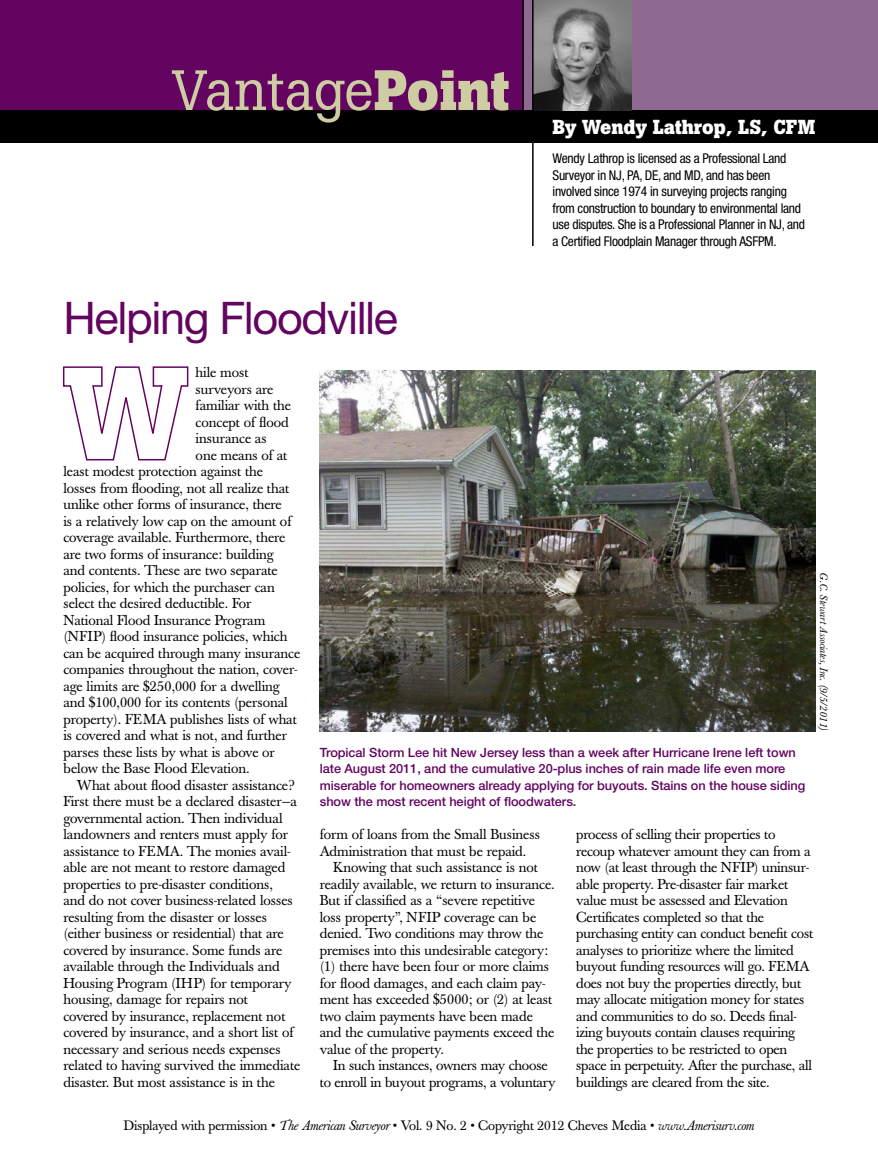
<style>
.page{position:relative;width:878px;height:1161px;background:#fff}
.page>*{position:absolute;margin:0;border:0;box-sizing:border-box;transform-origin:0 0}
.t1{font:56.25px "Boton";color:#cdcca2}
.t2{font:45px "Helvetica Neue LT Std";letter-spacing:-.03em;color:#630460}
.t3{font:700 20.1px "Boton";color:#fff}
.t4{font:14.25px/16.5px "Baskerville";letter-spacing:-.005em;color:#000}
.t5{font:condensed 13.5px/16.5px "Helvetica Neue";letter-spacing:-.02em;color:#000}
.t6{font:13.5px "Baskerville";letter-spacing:-.01em;color:#000}
.t7{font:500 12.75px/16.5px "Helvetica Neue LT Std";letter-spacing:-.005em;color:#630460}
.t8{font:italic 10.5px "Baskerville";color:#000}
.s1{font-weight:700}
.s2{font-style:italic}
</style>
<div class="page">
<svg style="left:62px;top:366px;width:127px;height:95px"></svg>
<div style="left:509px;top:0;width:369px;height:111px;background:#8e6a91"></div>
<div style="left:0;top:0;width:523px;height:110px;background:#630460"></div>
<div style="left:0;top:110px;width:878px;height:33px;background:#000"></div>
<hr style="left:522px;top:0;width:1px;height:129px;background:#000">
<img style="left:533px;top:0;width:98px;height:110px">
<hr style="left:532px;top:0;width:1px;height:246px;background:#000">
<img style="left:320px;top:370px;width:495px;height:362px">
<h1 class="t1" style="left:172px;top:57px;width:339px">Vantage<span class="s1">Point</span></h1>
<h3 class="t3" style="left:552px;top:115px;width:264px">By Wendy Lathrop, LS, CFM</h3>
<p class="t5" style="left:552px;top:150px;width:254px">Wendy Lathrop is licensed as a Professional Land Surveyor in NJ, PA, DE, and MD, and has been involved since 1974 in surveying projects ranging from construction to boundary to environmental land use disputes. She is a Professional Planner in NJ, and a Certified Floodplain Manager through ASFPM.</p>
<h2 class="t2" style="left:63px;top:291px;width:336px">Helping Floodville</h2>
<p class="t4" style="left:196px;top:364px;width:54px">hile most</p>
<p class="t4" style="left:196px;top:381px;width:79px">surveyors are</p>
<p class="t4" style="left:196px;top:397px;width:97px">familiar with the</p>
<p class="t4" style="left:196px;top:414px;width:95px">concept of flood</p>
<p class="t4" style="left:196px;top:430px;width:73px">insurance as</p>
<p class="t4" style="left:196px;top:447px;width:93px">one means of at</p>
<p class="t4" style="left:63px;top:463px;width:201px">least modest protection against the</p>
<p class="t4" style="left:63px;top:480px;width:227px">losses from flooding, not all realize that</p>
<p class="t4" style="left:63px;top:496px;width:220px">unlike other forms of insurance, there</p>
<p class="t4" style="left:63px;top:513px;width:229px">is a relatively low cap on the amount of</p>
<p class="t4" style="left:63px;top:529px;width:223px">coverage available. Furthermore, there</p>
<p class="t4" style="left:63px;top:546px;width:212px">are two forms of insurance: building</p>
<p class="t4" style="left:63px;top:562px;width:216px">and contents. These are two separate</p>
<p class="t4" style="left:63px;top:579px;width:213px">policies, for which the purchaser can</p>
<p class="t4" style="left:63px;top:595px;width:189px">select the desired deductible. For</p>
<p class="t4" style="left:63px;top:612px;width:203px">National Flood Insurance Program</p>
<p class="t4" style="left:63px;top:628px;width:226px">(NFIP) flood insurance policies, which</p>
<p class="t4" style="left:63px;top:645px;width:238px">can be acquired through many insurance</p>
<p class="t4" style="left:63px;top:661px;width:236px">companies throughout the nation, cover-</p>
<p class="t4" style="left:63px;top:678px;width:218px">age limits are $250,000 for a dwelling</p>
<p class="t4" style="left:63px;top:694px;width:226px">and $100,000 for its contents (personal</p>
<p class="t4" style="left:63px;top:711px;width:235px">property). FEMA publishes lists of what</p>
<p class="t4" style="left:63px;top:727px;width:225px">is covered and what is not, and further</p>
<p class="t4" style="left:63px;top:744px;width:213px">parses these lists by what is above or</p>
<p class="t4" style="left:63px;top:760px;width:188px">below the Base Flood Elevation.</p>
<p class="t4" style="left:77px;top:777px;width:219px">What about flood disaster assistance?</p>
<p class="t4" style="left:63px;top:793px;width:235px">First there must be a declared disaster—a</p>
<p class="t4" style="left:63px;top:810px;width:221px">governmental action. Then individual</p>
<p class="t4" style="left:63px;top:826px;width:226px">landowners and renters must apply for</p>
<p class="t4" style="left:63px;top:843px;width:229px">assistance to FEMA. The monies avail-</p>
<p class="t4" style="left:63px;top:859px;width:223px">able are not meant to restore damaged</p>
<p class="t4" style="left:63px;top:876px;width:211px">properties to pre-disaster conditions,</p>
<p class="t4" style="left:63px;top:892px;width:231px">and do not cover business-related losses</p>
<p class="t4" style="left:63px;top:909px;width:205px">resulting from the disaster or losses</p>
<p class="t4" style="left:63px;top:925px;width:222px">(either business or residential) that are</p>
<p class="t4" style="left:63px;top:942px;width:220px">covered by insurance. Some funds are</p>
<p class="t4" style="left:63px;top:958px;width:218px">available through the Individuals and</p>
<p class="t4" style="left:63px;top:975px;width:229px">Housing Program (IHP) for temporary</p>
<p class="t4" style="left:63px;top:991px;width:186px">housing, damage for repairs not</p>
<p class="t4" style="left:63px;top:1008px;width:223px">covered by insurance, replacement not</p>
<p class="t4" style="left:63px;top:1024px;width:231px">covered by insurance, and a short list of</p>
<p class="t4" style="left:63px;top:1041px;width:219px">necessary and serious needs expenses</p>
<p class="t4" style="left:63px;top:1057px;width:238px">related to having survived the immediate</p>
<p class="t4" style="left:63px;top:1074px;width:213px">disaster. But most assistance is in the</p>
<p class="t8" style="left:829px;top:572px;width:160px;rotate:90deg">G.C. Stewart Associates, Inc. (9/5/2011)</p>
<p class="t7" style="left:320px;top:744px;width:487px">Tropical Storm Lee hit New Jersey less than a week after Hurricane Irene left town late August 2011, and the cumulative 20-plus inches of rain made life even more miserable for homeowners already applying for buyouts. Stains on the house siding show the most recent height of floodwaters.</p>
<p class="t4" style="left:320px;top:826px;width:222px">form of loans from the Small Business</p>
<p class="t4" style="left:320px;top:843px;width:208px">Administration that must be repaid.</p>
<p class="t4" style="left:333px;top:859px;width:206px">Knowing that such assistance is not</p>
<p class="t4" style="left:320px;top:876px;width:236px">readily available, we return to insurance.</p>
<p class="t4" style="left:320px;top:893px;width:217px">But if classified as a “severe repetitive</p>
<p class="t4" style="left:320px;top:909px;width:218px">loss property”, NFIP coverage can be</p>
<p class="t4" style="left:320px;top:926px;width:225px">denied. Two conditions may throw the</p>
<p class="t4" style="left:320px;top:942px;width:230px">premises into this undesirable category:</p>
<p class="t4" style="left:320px;top:959px;width:231px">(1) there have been four or more claims</p>
<p class="t4" style="left:320px;top:975px;width:227px">for flood damages, and each claim pay-</p>
<p class="t4" style="left:320px;top:992px;width:234px">ment has exceeded $5000; or (2) at least</p>
<p class="t4" style="left:320px;top:1008px;width:214px">two claim payments have been made</p>
<p class="t4" style="left:320px;top:1025px;width:236px">and the cumulative payments exceed the</p>
<p class="t4" style="left:320px;top:1041px;width:126px">value of the property.</p>
<p class="t4" style="left:333px;top:1058px;width:216px">In such instances, owners may choose</p>
<p class="t4" style="left:320px;top:1074px;width:237px">to enroll in buyout programs, a voluntary</p>
<p class="t4" style="left:576px;top:827px;width:239px">process of selling their properties to recoup whatever amount they can from a now (at least through the NFIP) uninsur&shy;able property. Pre-disaster fair market value must be assessed and Elevation Certificates completed so that the purchasing entity can conduct benefit cost analyses to prioritize where the limited buyout funding resources will go. FEMA does not buy the properties directly, but may allocate mitigation money for states and communities to do so. Deeds final&shy;izing buyouts contain clauses requiring the properties to be restricted to open space in perpetuity. After the purchase, all buildings are cleared from the site.</p>
<p class="t6" style="left:124px;top:1117px;width:631px">Displayed with permission • <span class="s2">The American Surveyor</span> • Vol. 9 No. 2 • Copyright 2012 Cheves Media • <span class="s2">www.Amerisurv.com</span></p>
</div>
